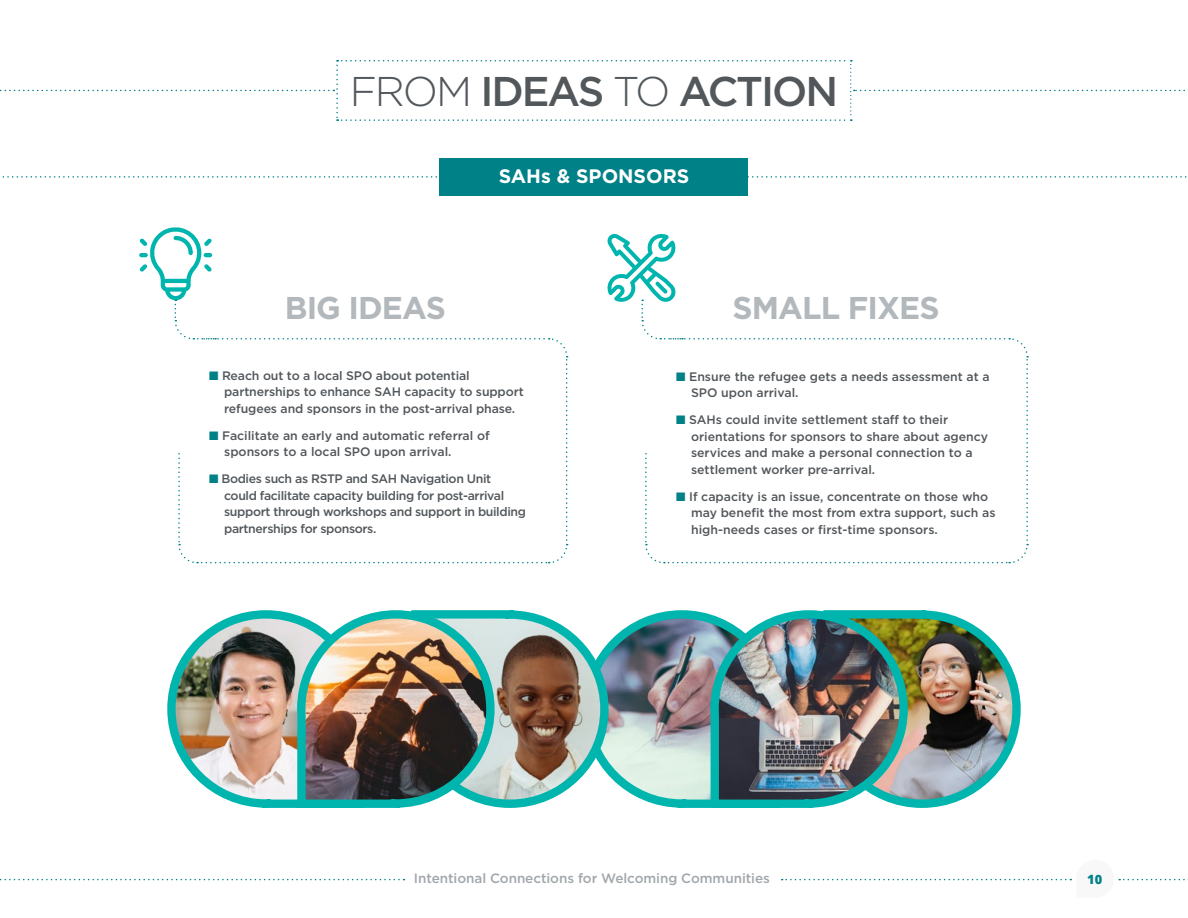
<style>
.page{position:relative;width:1188px;height:918px;background:#fff}
.page>*{position:absolute;margin:0;border:0;box-sizing:border-box;transform-origin:0 0}
.t1{font:500 41.55px "Gotham";letter-spacing:-.05em;color:#52575b}
.t2{font:700 31.5px "Gotham";letter-spacing:-.03em;color:#b2b8bc}
.t3{font:700 19.5px "Gotham";color:#fff}
.t4{font:500 13.5px "Gotham";letter-spacing:-.005em;color:#a1a7ab}
.t5{font:800 12.9px "Open Sans";color:#008187}
.t6{font:500 12.3px/16.5px "Gotham";letter-spacing:-.01em;color:#52575b}
.t7{font:500 12.3px/16.5px "Gotham";letter-spacing:-.03em;color:#52575b}
.s1{font-weight:300}
.s2{color:#008187}
</style>
<div class="page">
<svg style="left:2px;top:176px;width:1185px;height:2px"></svg>
<svg style="left:0;top:879px;width:405px;height:1px"></svg>
<svg style="left:782px;top:878px;width:406px;height:3px"></svg>
<svg style="left:0;top:60px;width:1185px;height:61px"></svg>
<div style="left:440px;top:158px;width:308px;height:38px;background:#008187"></div>
<svg style="left:139px;top:227px;width:429px;height:337px"></svg>
<svg style="left:607px;top:233px;width:422px;height:331px"></svg>
<img style="left:167px;top:610px;width:854px;height:198px">
<h1 class="t1" style="left:350px;top:64px;width:490px"><span class="s1">FROM</span> IDEAS <span class="s1">TO</span> ACTION</h1>
<h2 class="t2" style="left:285px;top:287px;width:162px">BIG IDEAS</h2>
<h3 class="t3" style="left:499px;top:163px;width:192px">SAHs &amp; SPONSORS</h3>
<h2 class="t2" style="left:733px;top:287px;width:208px">SMALL FIXES</h2>
<p class="t6" style="left:224px;top:367px;width:301px;text-indent:-15px"><span class="s2">■</span> Reach out to a local SPO about potential partnerships to enhance SAH capacity to support refugees and sponsors in the post-arrival phase.</p>
<p class="t6" style="left:224px;top:427px;width:267px;text-indent:-15px"><span class="s2">■</span> Facilitate an early and automatic referral of sponsors to a local SPO upon arrival.</p>
<p class="t7" style="left:224px;top:470px;width:303px;text-indent:-15px"><span class="s2">■</span> Bodies such as RSTP and SAH Navigation Unit could facilitate capacity building for post-arrival support through workshops and support in building partnerships for sponsors.</p>
<p class="t6" style="left:691px;top:368px;width:300px;text-indent:-15px"><span class="s2">■</span> Ensure the refugee gets a needs assessment at a<br>SPO upon arrival.</p>
<p class="t6" style="left:691px;top:412px;width:299px;text-indent:-15px"><span class="s2">■</span> SAHs could invite settlement staff to their orientations for sponsors to share about agency services and make a personal connection to a settlement worker pre-arrival.</p>
<p class="t6" style="left:691px;top:488px;width:306px;text-indent:-15px"><span class="s2">■</span> If capacity is an issue, concentrate on those who may benefit the most from extra support, such as high-needs cases or first-time sponsors.</p>
<p class="t4" style="left:414px;top:870px;width:357px">Intentional Connections for Welcoming Communities</p>
<p class="t5" style="left:1087px;top:869px;width:17px">10</p>
</div>
